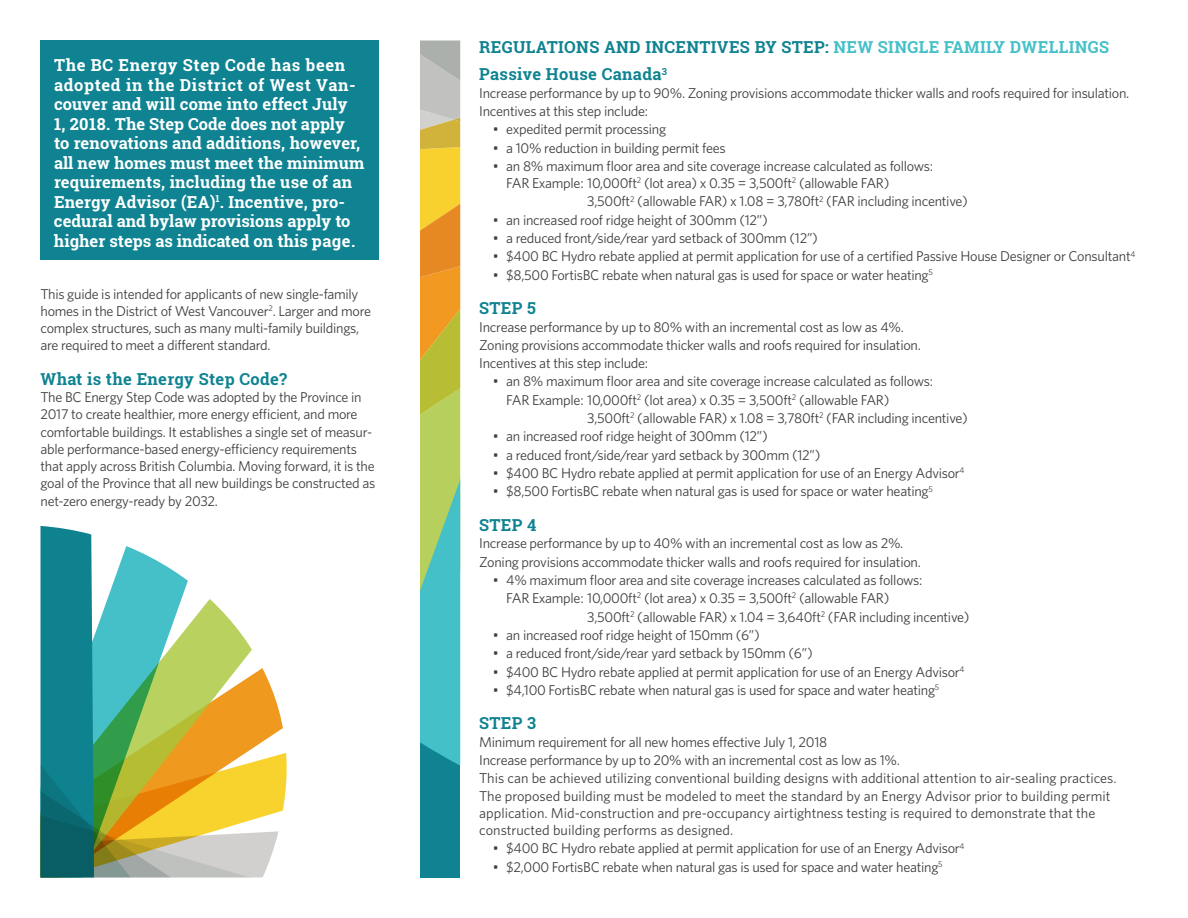
<style>
.page{position:relative;width:1188px;height:918px;background:#fff}
.page>*{position:absolute;margin:0;border:0;box-sizing:border-box;transform-origin:0 0}
.t1{font:700 16.5px/19.5px "Roboto Slab";letter-spacing:.01em;color:#fff}
.t2{font:700 16.5px/27px "Roboto Slab";letter-spacing:.02em;color:#0f8391}
.t3{font:14.25px/17.2px "Whitney";letter-spacing:-.02em;color:#3e3e3f}
.t4{font:14.25px/17.7px "Whitney";color:#3e3e3f}
.s1{color:#44c0c9}
</style>
<div class="page">
<div style="left:40px;top:40px;width:340px;height:220px;background:#0f8391"></div>
<div style="left:420px;top:711px;width:39px;height:167px;background:#0f8391"></div>
<svg style="left:420px;top:40px;width:40px;height:726px;background:#a2bb76"></svg>
<svg style="left:40px;top:526px;width:247px;height:352px"></svg>
<p class="t1" style="left:54px;top:55px;width:312px">The BC Energy Step Code has been adopted in the District of West Van&shy;couver and will come into effect July<br>1, 2018. The Step Code does not apply<br>to renovations and additions, however, all new homes must meet the minimum requirements, including the use of an Energy Advisor (EA)<sup>1</sup>. Incentive, pro&shy;cedural and bylaw provisions apply to higher steps as indicated on this page.</p>
<p class="t3" style="left:40px;top:285px;width:332px">This guide is intended for applicants of new single-family homes in the District of West Vancouver<sup>2</sup>. Larger and more complex structures, such as many multi-family buildings, are required to meet a different standard.</p>
<p class="t2" style="left:40px;top:365px;width:248px">What is the Energy Step Code?</p>
<p class="t3" style="left:40px;top:388px;width:336px">The BC Energy Step Code was adopted by the Province in 2017 to create healthier, more energy efficient, and more comfortable buildings. It establishes a single set of measur&shy;able performance-based energy-efficiency requirements that apply across British Columbia. Moving forward, it is the goal of the Province that all new buildings be constructed as net-zero energy-ready by 2032.</p>
<p class="t2" style="left:479px;top:34px;width:631px">REGULATIONS AND INCENTIVES BY STEP: <span class="s1">NEW SINGLE FAMILY DWELLINGS<br></span>Passive House Canada<sup>3</sup></p>
<p class="t3" style="left:479px;top:83px;width:652px;line-height:18.3px">Increase performance by up to 90%. Zoning provisions accommodate thicker walls and roofs required for insulation.<br>Incentives at this step include:</p>
<p class="t3" style="left:493px;top:120px;width:175px">• expedited permit processing</p>
<p class="t3" style="left:493px;top:139px;width:234px">• a 10% reduction in building permit fees</p>
<p class="t3" style="left:493px;top:157px;width:442px">• an 8% maximum floor area and site coverage increase calculated as follows:</p>
<p class="t3" style="left:506px;top:174px;width:385px">FAR Example: 10,000ft<sup>2</sup> (lot area) x 0.35 = 3,500ft<sup>2</sup> (allowable FAR)</p>
<p class="t3" style="left:587px;top:193px;width:382px">3,500ft<sup>2</sup> (allowable FAR) x 1.08 = 3,780ft<sup>2</sup> (FAR including incentive)</p>
<p class="t3" style="left:493px;top:211px;width:277px">• an increased roof ridge height of 300mm (12”)</p>
<p class="t3" style="left:493px;top:229px;width:327px">• a reduced front/side/rear yard setback of 300mm (12”)</p>
<p class="t3" style="left:493px;top:248px;width:644px">• $400 BC Hydro rebate applied at permit application for use of a certified Passive House Designer or Consultant<sup>4</sup></p>
<p class="t3" style="left:493px;top:266px;width:442px">• $8,500 FortisBC rebate when natural gas is used for space or water heating<sup>5</sup></p>
<p class="t2" style="left:479px;top:295px;width:58px">STEP 5</p>
<p class="t3" style="left:479px;top:317px;width:443px;line-height:18.3px">Increase performance by up to 80% with an incremental cost as low as 4%.<br>Zoning provisions accommodate thicker walls and roofs required for insulation.<br>Incentives at this step include:</p>
<p class="t3" style="left:493px;top:373px;width:442px">• an 8% maximum floor area and site coverage increase calculated as follows:</p>
<p class="t3" style="left:506px;top:391px;width:385px">FAR Example: 10,000ft<sup>2</sup> (lot area) x 0.35 = 3,500ft<sup>2</sup> (allowable FAR)</p>
<p class="t3" style="left:587px;top:409px;width:382px">3,500ft<sup>2</sup> (allowable FAR) x 1.08 = 3,780ft<sup>2</sup> (FAR including incentive)</p>
<p class="t3" style="left:493px;top:428px;width:277px">• an increased roof ridge height of 300mm (12”)</p>
<p class="t3" style="left:493px;top:446px;width:329px">• a reduced front/side/rear yard setback by 300mm (12”)</p>
<p class="t3" style="left:493px;top:464px;width:473px">• $400 BC Hydro rebate applied at permit application for use of an Energy Advisor<sup>4</sup></p>
<p class="t3" style="left:493px;top:483px;width:442px">• $8,500 FortisBC rebate when natural gas is used for space or water heating<sup>5</sup></p>
<p class="t2" style="left:479px;top:511px;width:59px">STEP 4</p>
<p class="t3" style="left:479px;top:534px;width:443px;line-height:18.3px">Increase performance by up to 40% with an incremental cost as low as 2%.<br>Zoning provisions accommodate thicker walls and roofs required for insulation.</p>
<p class="t3" style="left:493px;top:571px;width:431px">• 4% maximum floor area and site coverage increases calculated as follows:</p>
<p class="t3" style="left:506px;top:589px;width:385px">FAR Example: 10,000ft<sup>2</sup> (lot area) x 0.35 = 3,500ft<sup>2</sup> (allowable FAR)</p>
<p class="t3" style="left:587px;top:608px;width:384px">3,500ft<sup>2</sup> (allowable FAR) x 1.04 = 3,640ft<sup>2</sup> (FAR including incentive)</p>
<p class="t3" style="left:493px;top:626px;width:269px">• an increased roof ridge height of 150mm (6”)</p>
<p class="t3" style="left:493px;top:644px;width:321px">• a reduced front/side/rear yard setback by 150mm (6”)</p>
<p class="t3" style="left:493px;top:663px;width:473px">• $400 BC Hydro rebate applied at permit application for use of an Energy Advisor<sup>4</sup></p>
<p class="t3" style="left:493px;top:681px;width:448px">• $4,100 FortisBC rebate when natural gas is used for space and water heating<sup>5</sup></p>
<p class="t2" style="left:479px;top:710px;width:58px">STEP 3</p>
<p class="t4" style="left:479px;top:733px;width:639px">Minimum requirement for all new homes effective July 1, 2018<br>Increase performance by up to 20% with an incremental cost as low as 1%.<br>This can be achieved utilizing conventional building designs with additional attention to air-sealing practices.<br>The proposed building must be modeled to meet the standard by an Energy Advisor prior to building permit application. Mid-construction and pre-occupancy airtightness testing is required to demonstrate that the constructed building performs as designed.</p>
<p class="t3" style="left:493px;top:839px;width:473px">• $400 BC Hydro rebate applied at permit application for use of an Energy Advisor<sup>4</sup></p>
<p class="t3" style="left:493px;top:858px;width:451px">• $2,000 FortisBC rebate when natural gas is used for space and water heating<sup>5</sup></p>
</div>
